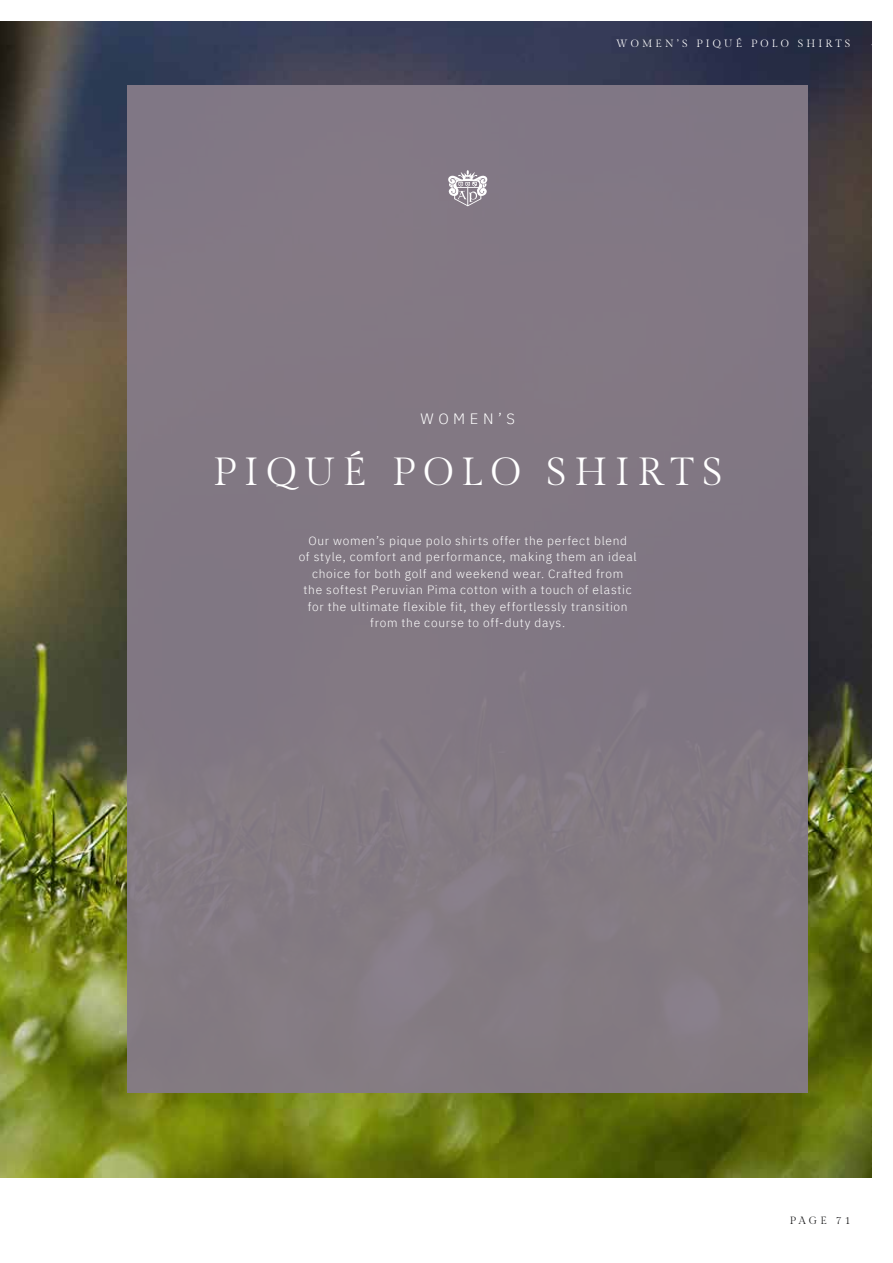
<style>
.page{position:relative;width:893px;height:1263px;background:#fff}
.page>*{position:absolute;margin:0;border:0;box-sizing:border-box;transform-origin:0 0}
.t1{font:39px "Gilda Display";letter-spacing:.2em;color:#fff}
.t2{font:300 15px "IBM Plex Sans";letter-spacing:.3em;color:#fff}
.t3{font:300 12px/16.5px "IBM Plex Sans";letter-spacing:.06em;color:#fff;text-align:center}
.t4{font:10.5px "Gilda Display";letter-spacing:.3em;color:#fff}
.t5{font:10.5px "Gilda Display";letter-spacing:.3em;color:#161617}
</style>
<div class="page">
<img style="left:0;top:21px;width:872px;height:1157px">
<div style="left:128px;top:85px;width:680px;height:1008px;background:#857b88"></div>
<svg style="left:448px;top:170px;width:40px;height:36px"></svg>
<p class="t4" style="left:616px;top:36px;width:236px">WOMEN’S PIQUÉ POLO SHIRTS</p>
<p class="t2" style="left:421px;top:408px;width:96px">WOMEN’S</p>
<h1 class="t1" style="left:213px;top:446px;width:511px">PIQUÉ POLO SHIRTS</h1>
<p class="t3" style="left:299px;top:531px;width:340px">Our women’s pique polo shirts offer the perfect blend<br>of style, comfort and performance, making them an ideal choice for both golf and weekend wear. Crafted from<br>the softest Peruvian Pima cotton with a touch of elastic for the ultimate flexible fit, they effortlessly transition from the course to off-duty days.</p>
<p class="t5" style="left:790px;top:1214px;width:62px">PAGE 71</p>
</div>
